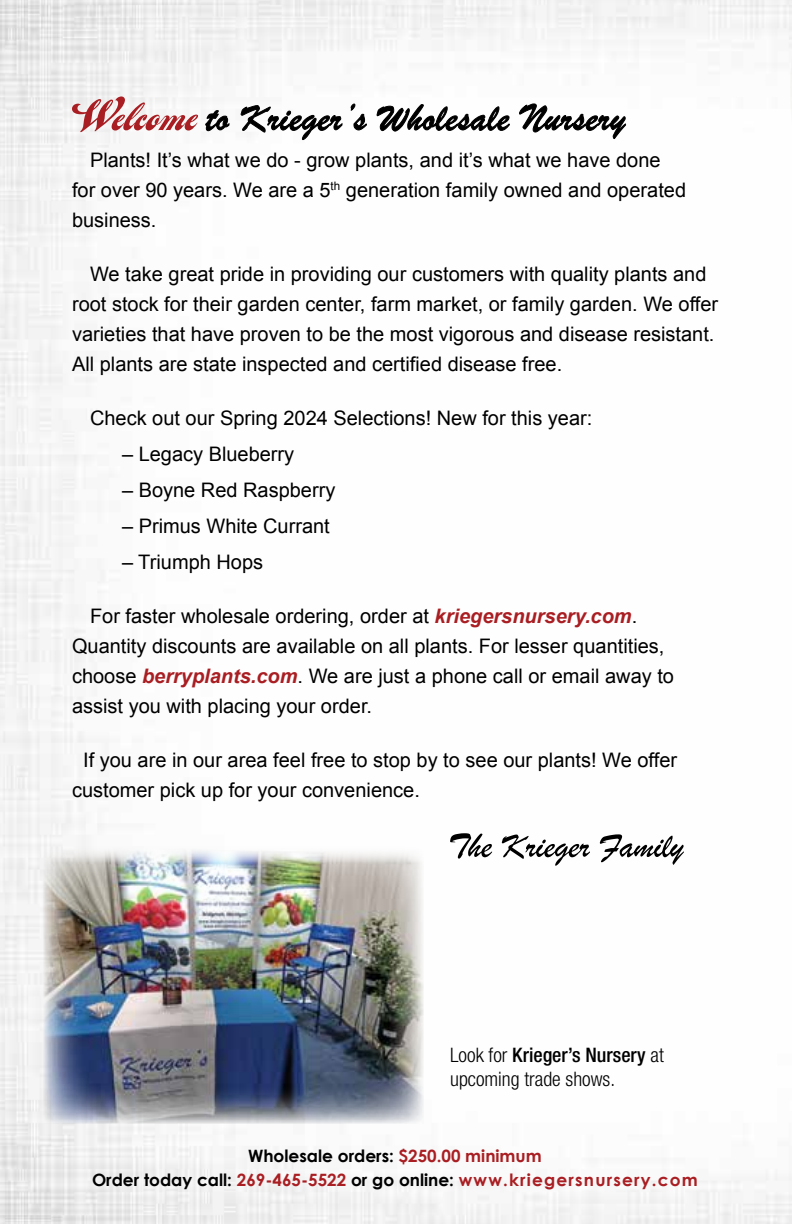
<style>
.page{position:relative;width:792px;height:1224px;background:#fff}
.page>*{position:absolute;margin:0;border:0;box-sizing:border-box;transform-origin:0 0}
.t1{font:20px/30px "Arial";color:#000}
.t2{font:300 condensed 20px/24px "Helvetica Neue LT Std";color:#000}
.t3{font:700 17px "Century Gothic";color:#a91e22}
.t4{font:700 17px "Century Gothic";color:#000}
.s1{font-weight:700;font-style:italic;color:#a91e22}
.s2{font-weight:500}
.s3{color:#a91e22}
.s4{color:#000}
</style>
<div class="page">
<img style="left:0;top:0;width:792px;height:1224px">
<svg style="left:450px;top:833px;width:234px;height:33px"></svg>
<img style="left:43px;top:844px;width:380px;height:279px">
<img style="left:790px;top:40px;width:2px;height:100px">
<svg style="left:206px;top:104px;width:420px;height:36px"></svg>
<svg style="left:72px;top:96px;width:126px;height:36px"></svg>
<p class="t1" style="left:72px;top:145px;width:616px;text-indent:18px">Plants! It’s what we do - grow plants, and it’s what we have done for over 90 years. We are a 5<sup>th</sup> generation family owned and operated business.</p>
<p class="t1" style="left:72px;top:259px;width:648px;text-indent:18px">We take great pride in providing our customers with quality plants and root stock for their garden center, farm market, or family garden. We offer varieties that have proven to be the most vigorous and disease resistant.<br>All plants are state inspected and certified disease free.</p>
<p class="t1" style="left:90px;top:403px;width:504px">Check out our Spring 2024 Selections! New for this year:</p>
<p class="t1" style="left:122px;top:439px;width:174px">– Legacy Blueberry</p>
<p class="t1" style="left:122px;top:475px;width:215px">– Boyne Red Raspberry</p>
<p class="t1" style="left:122px;top:511px;width:209px">– Primus White Currant</p>
<p class="t1" style="left:122px;top:547px;width:143px">– Triumph Hops</p>
<p class="t1" style="left:72px;top:601px;width:604px;text-indent:18px">For faster wholesale ordering, order at <span class="s1">kriegersnursery.com</span>.<br>Quantity discounts are available on all plants. For lesser quantities, choose <span class="s1">berryplants.com</span>. We are just a phone call or email away to assist you with placing your order.</p>
<p class="t1" style="left:72px;top:745px;width:607px;text-indent:11px">If you are in our area feel free to stop by to see our plants! We offer customer pick up for your convenience.</p>
<p class="t2" style="left:450px;top:1042px;width:215px">Look for <span class="s2">Krieger’s Nursery</span> at upcoming trade shows.</p>
<p class="t4" style="left:248px;top:1145px;width:295px">Wholesale orders: <span class="s3">$250.00 minimum</span></p>
<p class="t3" style="left:92px;top:1169px;width:607px"><span class="s4">Order today call:</span> 269-465-5522 <span class="s4">or go online:</span> www.kriegersnursery.com</p>
</div>
